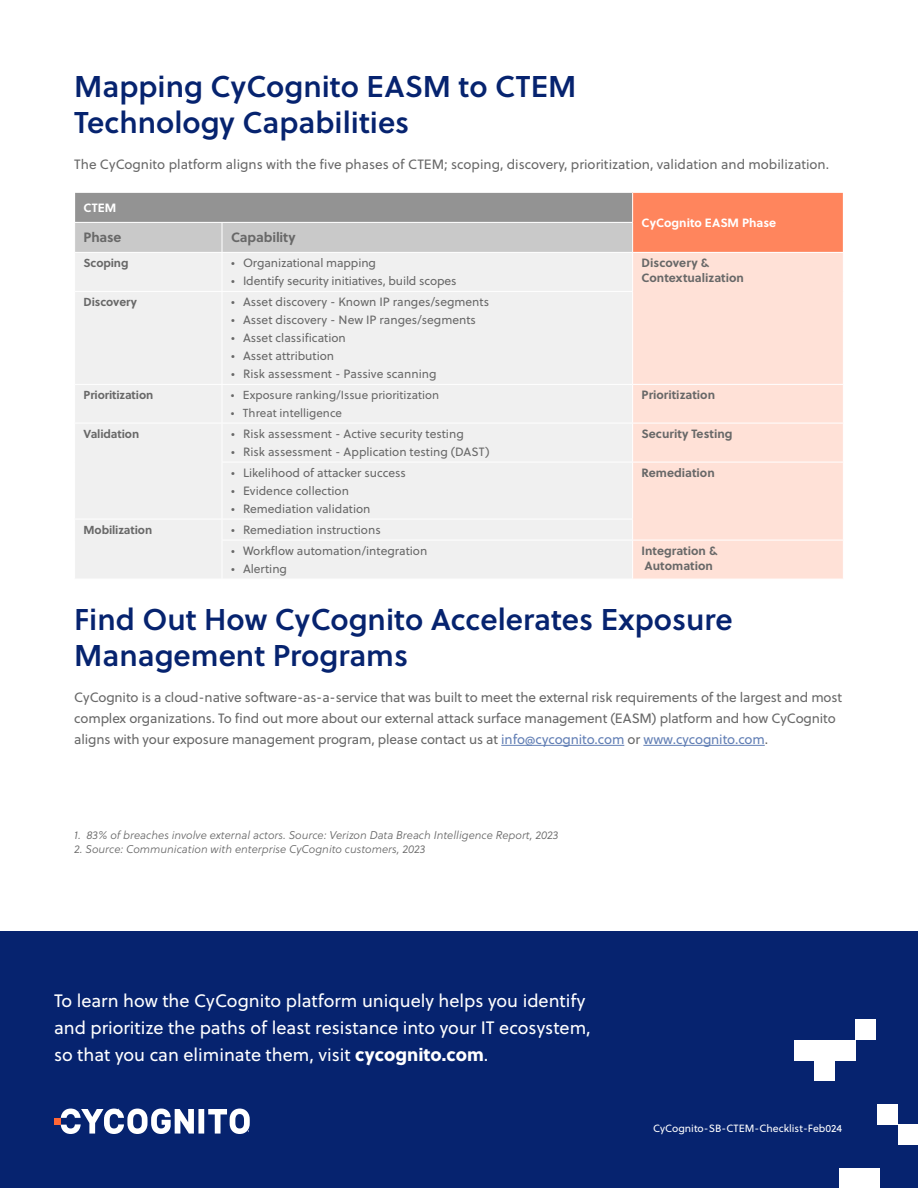
<style>
.page{position:relative;width:918px;height:1188px;background:#fff}
.page>*{position:absolute;margin:0;border:0;box-sizing:border-box;transform-origin:0 0}
.t1{font:30px/36px "Soleil Sb";color:#06236f}
.t2{font:18px/27px "Soleil";color:#fff}
.t3{font:13.5px/21px "Soleil";letter-spacing:-.01em;color:#686868}
.t4{font:700 13.5px "Soleil";letter-spacing:-.01em;color:#686868}
.t5{font:12px "Soleil";color:#686868}
.t6{font:700 12px/15px "Soleil";color:#686868}
.t7{font:700 12px "Soleil";color:#fff}
.t8{font:11.7px "Soleil";color:#686868}
.t9{font:700 11.7px "Soleil";letter-spacing:-.01em;color:#686868}
.t10{font:italic 11.25px "Soleil Lt";color:#686868}
.t11{font:10.5px "Soleil";color:#fff}
.s1{color:#627fb5}
.s2{font-family:"Soleil Xb"}
</style>
<div class="page">
<div style="left:0;top:932px;width:918px;height:256px;background:#06236f"></div>
<svg style="left:61px;top:1109px;width:189px;height:25px"></svg>
<div style="left:54px;top:1118px;width:7px;height:7px;background:#ff6735"></div>
<div style="left:856px;top:1020px;width:20px;height:20px;background:#fff"></div>
<div style="left:835px;top:1040px;width:20px;height:20px;background:#fff"></div>
<div style="left:815px;top:1060px;width:20px;height:20px;background:#fff"></div>
<div style="left:814px;top:1040px;width:24px;height:20px;background:#fff"></div>
<div style="left:794px;top:1040px;width:20px;height:20px;background:#fff"></div>
<div style="left:877px;top:1104px;width:21px;height:20px;background:#fff"></div>
<div style="left:898px;top:1124px;width:20px;height:21px;background:#fff"></div>
<div style="left:860px;top:1168px;width:20px;height:20px;background:#fff"></div>
<div style="left:839px;top:1168px;width:22px;height:20px;background:#fff"></div>
<hr style="left:501px;top:745px;width:123px;height:1px;background:#627fb5">
<hr style="left:643px;top:745px;width:122px;height:1px;background:#627fb5">
<div style="left:633px;top:192px;width:210px;height:60px;background:#ff855d"></div>
<div style="left:75px;top:253px;width:557px;height:325px;background:#f0f0f0"></div>
<div style="left:633px;top:253px;width:210px;height:326px;background:#ffe1d7"></div>
<hr style="left:633px;top:192px;width:211px;height:1px;background:#fff">
<svg style="left:75px;top:193px;width:558px;height:59px;background:#afafaf"></svg>
<hr style="left:222px;top:253px;width:1px;height:38px;background:#fff">
<hr style="left:74px;top:291px;width:148px;height:1px;background:#fff">
<hr style="left:222px;top:291px;width:411px;height:1px;background:#fff">
<hr style="left:222px;top:292px;width:1px;height:92px;background:#fff">
<hr style="left:74px;top:384px;width:148px;height:1px;background:#fff">
<hr style="left:222px;top:384px;width:411px;height:1px;background:#fff">
<hr style="left:222px;top:385px;width:1px;height:38px;background:#fff">
<hr style="left:633px;top:384px;width:211px;height:1px;background:#fff">
<hr style="left:74px;top:423px;width:148px;height:1px;background:#fff">
<hr style="left:222px;top:423px;width:411px;height:1px;background:#fff">
<hr style="left:222px;top:423px;width:1px;height:39px;background:#fff">
<hr style="left:633px;top:423px;width:211px;height:1px;background:#fff">
<hr style="left:222px;top:462px;width:411px;height:1px;background:#fff">
<hr style="left:222px;top:462px;width:1px;height:57px;background:#fff">
<hr style="left:633px;top:462px;width:211px;height:1px;background:#fff">
<hr style="left:74px;top:519px;width:148px;height:1px;background:#fff">
<hr style="left:222px;top:519px;width:411px;height:1px;background:#fff">
<svg style="left:222px;top:520px;width:1px;height:20px"></svg>
<hr style="left:222px;top:540px;width:411px;height:1px;background:#fff">
<hr style="left:222px;top:540px;width:1px;height:39px;background:#fff">
<hr style="left:633px;top:540px;width:211px;height:1px;background:#fff">
<h1 class="t1" style="left:74px;top:67px;width:504px">Mapping CyCognito EASM to CTEM<br>Technology Capabilities</h1>
<p class="t3" style="left:74px;top:153px;width:756px">The CyCognito platform aligns with the five phases of CTEM; scoping, discovery, prioritization, validation and mobilization.</p>
<p class="t7" style="left:84px;top:198px;width:34px">CTEM</p>
<p class="t7" style="left:642px;top:213px;width:136px">CyCognito EASM Phase</p>
<p class="t4" style="left:84px;top:227px;width:39px">Phase</p>
<p class="t4" style="left:231px;top:227px;width:66px">Capability</p>
<p class="t9" style="left:84px;top:254px;width:46px">Scoping</p>
<p class="t5" style="left:231px;top:254px;width:146px">• Organizational mapping</p>
<p class="t5" style="left:231px;top:272px;width:227px">• Identify security initiatives, build scopes</p>
<p class="t6" style="left:642px;top:255px;width:104px">Discovery &amp;<br>Contextualization</p>
<p class="t9" style="left:84px;top:293px;width:55px">Discovery</p>
<p class="t5" style="left:231px;top:293px;width:260px">• Asset discovery - Known IP ranges/segments</p>
<p class="t5" style="left:231px;top:311px;width:246px">• Asset discovery - New IP ranges/segments</p>
<p class="t5" style="left:231px;top:329px;width:116px">• Asset classification</p>
<p class="t5" style="left:231px;top:347px;width:105px">• Asset attribution</p>
<p class="t5" style="left:231px;top:365px;width:207px">• Risk assessment - Passive scanning</p>
<p class="t9" style="left:84px;top:386px;width:71px">Prioritization</p>
<p class="t8" style="left:231px;top:386px;width:210px">• Exposure ranking/Issue prioritization</p>
<p class="t8" style="left:231px;top:404px;width:113px">• Threat intelligence</p>
<p class="t9" style="left:84px;top:425px;width:57px">Validation</p>
<p class="t5" style="left:231px;top:425px;width:234px">• Risk assessment - Active security testing</p>
<p class="t5" style="left:231px;top:443px;width:260px">• Risk assessment - Application testing (DAST)</p>
<p class="t5" style="left:231px;top:464px;width:176px">• Likelihood of attacker success</p>
<p class="t5" style="left:231px;top:482px;width:120px">• Evidence collection</p>
<p class="t5" style="left:231px;top:500px;width:141px">• Remediation validation</p>
<p class="t9" style="left:84px;top:521px;width:70px">Mobilization</p>
<p class="t5" style="left:231px;top:521px;width:151px">• Remediation instructions</p>
<p class="t5" style="left:231px;top:542px;width:198px">• Workflow automation/integration</p>
<p class="t5" style="left:231px;top:560px;width:58px">• Alerting</p>
<p class="t6" style="left:642px;top:387px;width:75px">Prioritization</p>
<p class="t6" style="left:642px;top:426px;width:92px">Security Testing</p>
<p class="t6" style="left:642px;top:465px;width:75px">Remediation</p>
<p class="t6" style="left:642px;top:543px;width:77px">Integration &amp;<br>Automation</p>
<h1 class="t1" style="left:74px;top:600px;width:660px">Find Out How CyCognito Accelerates Exposure<br>Management Programs</h1>
<p class="t3" style="left:74px;top:686px;width:769px">CyCognito is a cloud-native software-as-a-service that was built to meet the external risk requirements of the largest and most complex organizations. To find out more about our external attack surface management (EASM) platform and how CyCognito aligns with your exposure management program, please contact us at <span class="s1">info@cycognito.com</span> or <span class="s1">www.cycognito.com</span>.</p>
<p class="t10" style="left:74px;top:828px;width:486px">1. 83% of breaches involve external actors. Source: Verizon Data Breach Intelligence Report, 2023</p>
<p class="t10" style="left:74px;top:841px;width:353px">2. Source: Communication with enterprise CyCognito customers, 2023</p>
<h2 class="t2" style="left:54px;top:986px;width:538px">To learn how the CyCognito platform uniquely helps you identify and prioritize the paths of least resistance into your IT ecosystem, so that you can eliminate them, visit <span class="s2">cycognito.com</span>.</h2>
<p class="t11" style="left:653px;top:1120px;width:191px">CyCognito-SB-CTEM-Checklist-Feb024</p>
</div>
